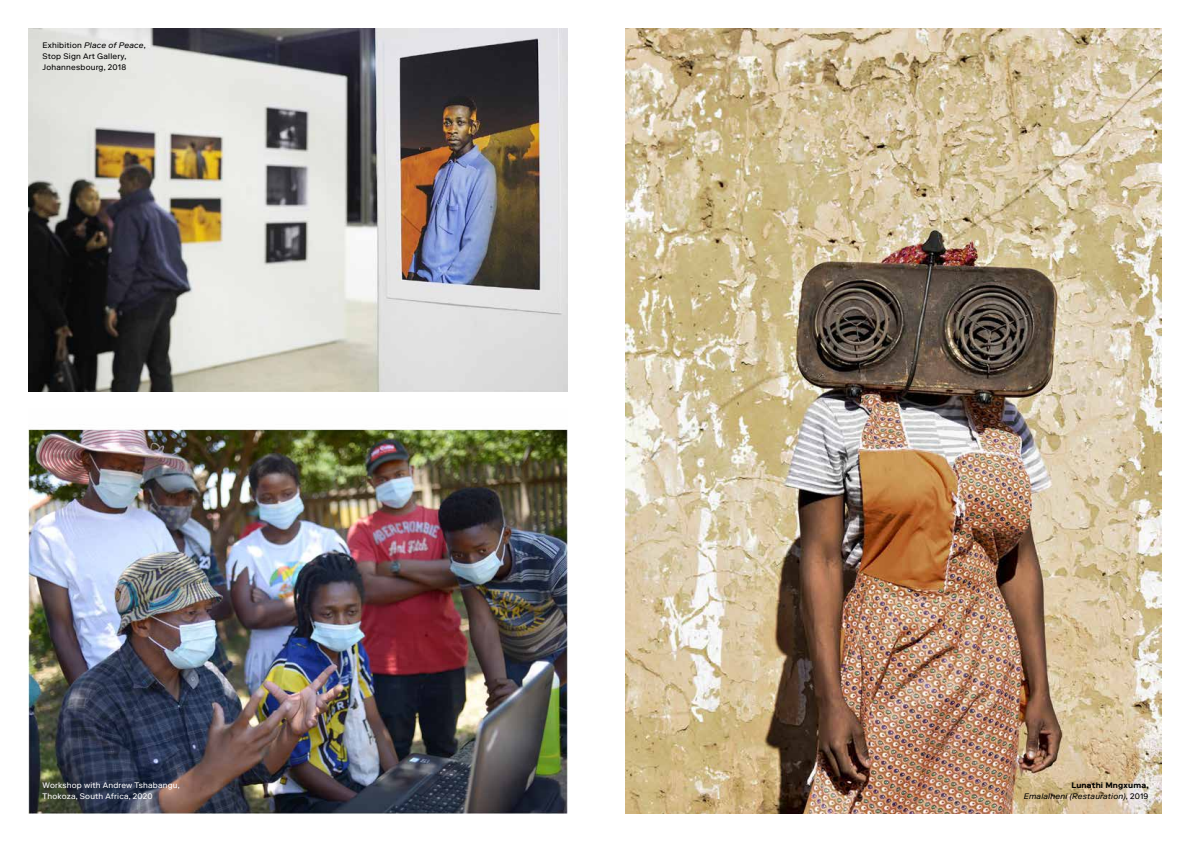
<style>
.page{position:relative;width:1191px;height:842px;background:#fff}
.page>*{position:absolute;margin:0;border:0;box-sizing:border-box;transform-origin:0 0}
.t1{font:8px/11px "Riforma LL";letter-spacing:.025em;color:#000}
.t2{font:8px/11px "Riforma LL";letter-spacing:.025em;color:#fff}
.t3{font:italic 8px/11px "Riforma LL";letter-spacing:.025em;color:#000;text-align:right}
.s1{font-style:italic}
.s2{font-weight:700;font-style:normal}
.s3{font-style:normal}
</style>
<div class="page">
<img style="left:28px;top:28px;width:539px;height:363px">
<img style="left:28px;top:429px;width:539px;height:385px">
<img style="left:625px;top:28px;width:536px;height:786px">
<p class="t1" style="left:43px;top:40px;width:105px">Exhibition <span class="s1">Place of Peace</span>,<br>Stop Sign Art Gallery,<br>Johannesbourg, 2018</p>
<p class="t2" style="left:43px;top:780px;width:139px">Workshop with Andrew Tshabangu,<br>Thokoza, South Africa, 2020</p>
<p class="t3" style="left:1023px;top:780px;width:126px"><span class="s2">Lunathi Mngxuma,<br></span>Emalalheni (Restauration)<span class="s3">, 2019</span></p>
</div>
